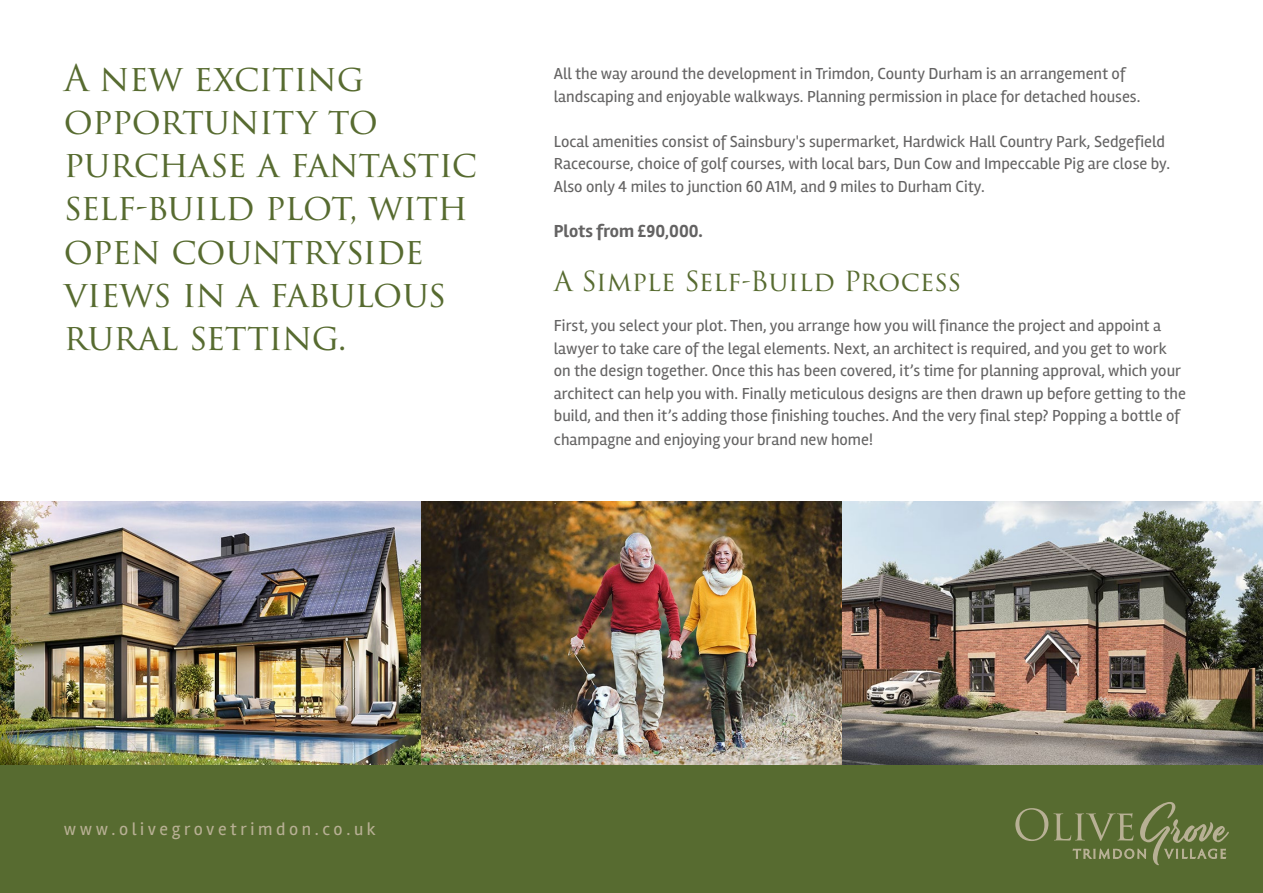
<style>
.page{position:relative;width:1263px;height:893px;background:#fff}
.page>*{position:absolute;margin:0;border:0;box-sizing:border-box;transform-origin:0 0}
.t1{font:36px/43.2px "Trajan Pro 3";letter-spacing:-.015em;color:#576b30}
.t2{font:27px "Trajan Pro 3";color:#576b30}
.t3{font:18px "Rambla";letter-spacing:.2em;color:#b8b094}
.t4{font:700 18px "Rambla";color:#646363}
.t5{font:16.5px/22.5px "Rambla";color:#646363}
</style>
<div class="page">
<img style="left:0;top:502px;width:1263px;height:263px">
<div style="left:0;top:765px;width:1263px;height:128px;background:#576b30"></div>
<svg style="left:1015px;top:802px;width:214px;height:63px"></svg>
<p class="t1" style="left:64px;top:58px;width:415px">A new exciting opportunity to purchase a fantastic self-build plot, with open countryside views in a fabulous rural setting.</p>
<p class="t5" style="left:554px;top:62px;width:588px">All the way around the development in Trimdon, County Durham is an arrangement of landscaping and enjoyable walkways. Planning permission in place for detached houses.</p>
<p class="t5" style="left:554px;top:130px;width:618px">Local amenities consist of Sainsbury's supermarket, Hardwick Hall Country Park, Sedgefield<br>Racecourse, choice of golf courses, with local bars, Dun Cow and Impeccable Pig are close by.<br>Also only 4 miles to junction 60 A1M, and 9 miles to Durham City.</p>
<p class="t4" style="left:554px;top:220px;width:151px">Plots from £90,000.</p>
<p class="t2" style="left:554px;top:262px;width:409px">A Simple Self-Build Process</p>
<p class="t5" style="left:554px;top:314px;width:633px">First, you select your plot. Then, you arrange how you will finance the project and appoint a lawyer to take care of the legal elements. Next, an architect is required, and you get to work on the design together. Once this has been covered, it’s time for planning approval, which your architect can help you with. Finally meticulous designs are then drawn up before getting to the build, and then it’s adding those finishing touches. And the very final step? Popping a bottle of</p>
<p class="t5" style="left:554px;top:428px;width:320px">champagne and enjoying your brand new home!</p>
<p class="t3" style="left:64px;top:819px;width:314px">www.olivegrovetrimdon.co.uk</p>
</div>
